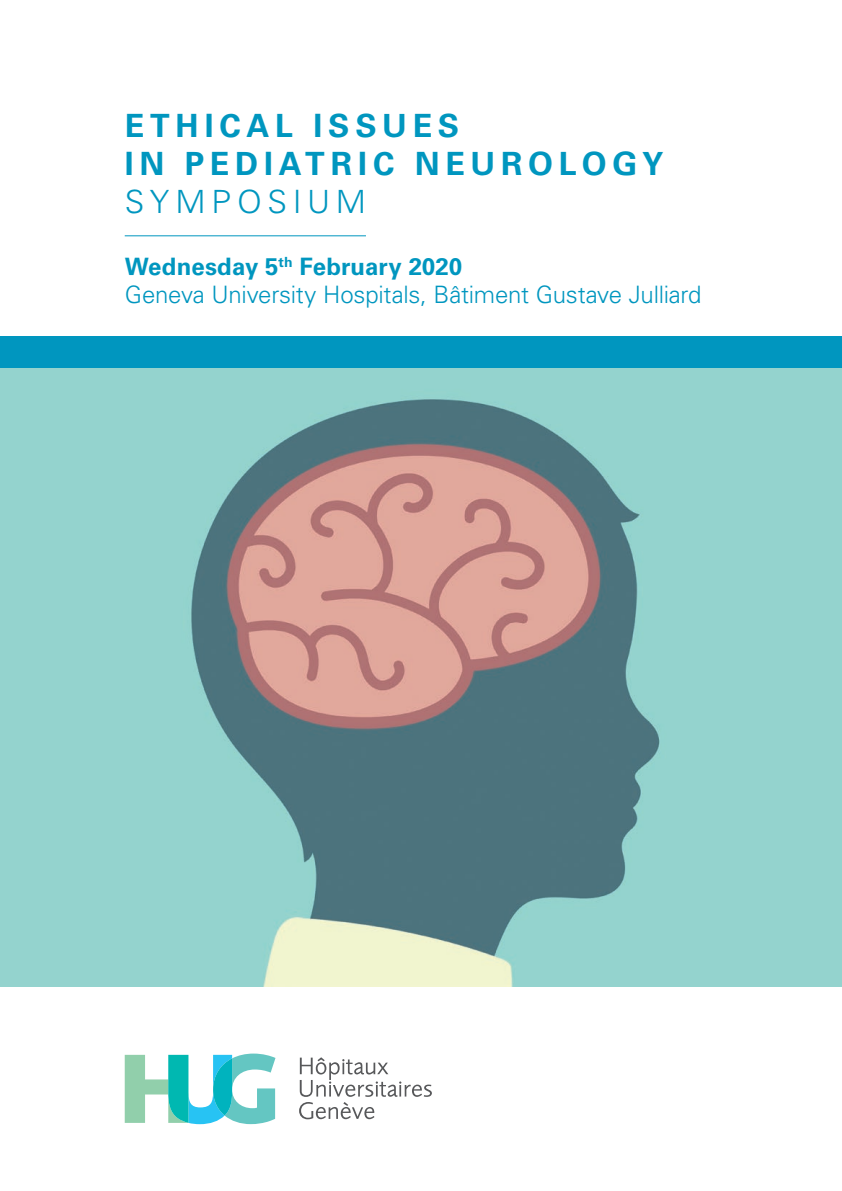
<style>
.page{position:relative;width:842px;height:1191px;background:#fff}
.page>*{position:absolute;margin:0;border:0;box-sizing:border-box;transform-origin:0 0}
.t1{font:700 32px/38px "Univers LT Std";letter-spacing:.18em;color:#0096bf}
.t2{font:300 32px "Univers LT Std";letter-spacing:.175em;color:#0096bf}
.t3{font:300 24px/28px "Univers LT Std";letter-spacing:-.01em;color:#0096bf}
.s1{font-weight:700}
</style>
<div class="page">
<img style="left:0;top:367px;width:842px;height:619px">
<div style="left:0;top:336px;width:842px;height:31px;background:#0096bf"></div>
<hr style="left:125px;top:235px;width:241px;height:1px;background:#0096bf">
<svg style="left:125px;top:1053px;width:150px;height:71px"></svg>
<svg style="left:299px;top:1057px;width:133px;height:62px"></svg>
<h1 class="t1" style="left:125px;top:107px;width:540px">ETHICAL ISSUES<br>IN PEDIATRIC NEUROLOGY</h1>
<h1 class="t2" style="left:125px;top:182px;width:243px">SYMPOSIUM</h1>
<p class="t3" style="left:125px;top:252px;width:578px"><span class="s1">Wednesday 5</span><sup>th</sup> <span class="s1">February 2020<br></span>Geneva University Hospitals, Bâtiment Gustave Julliard</p>
</div>
